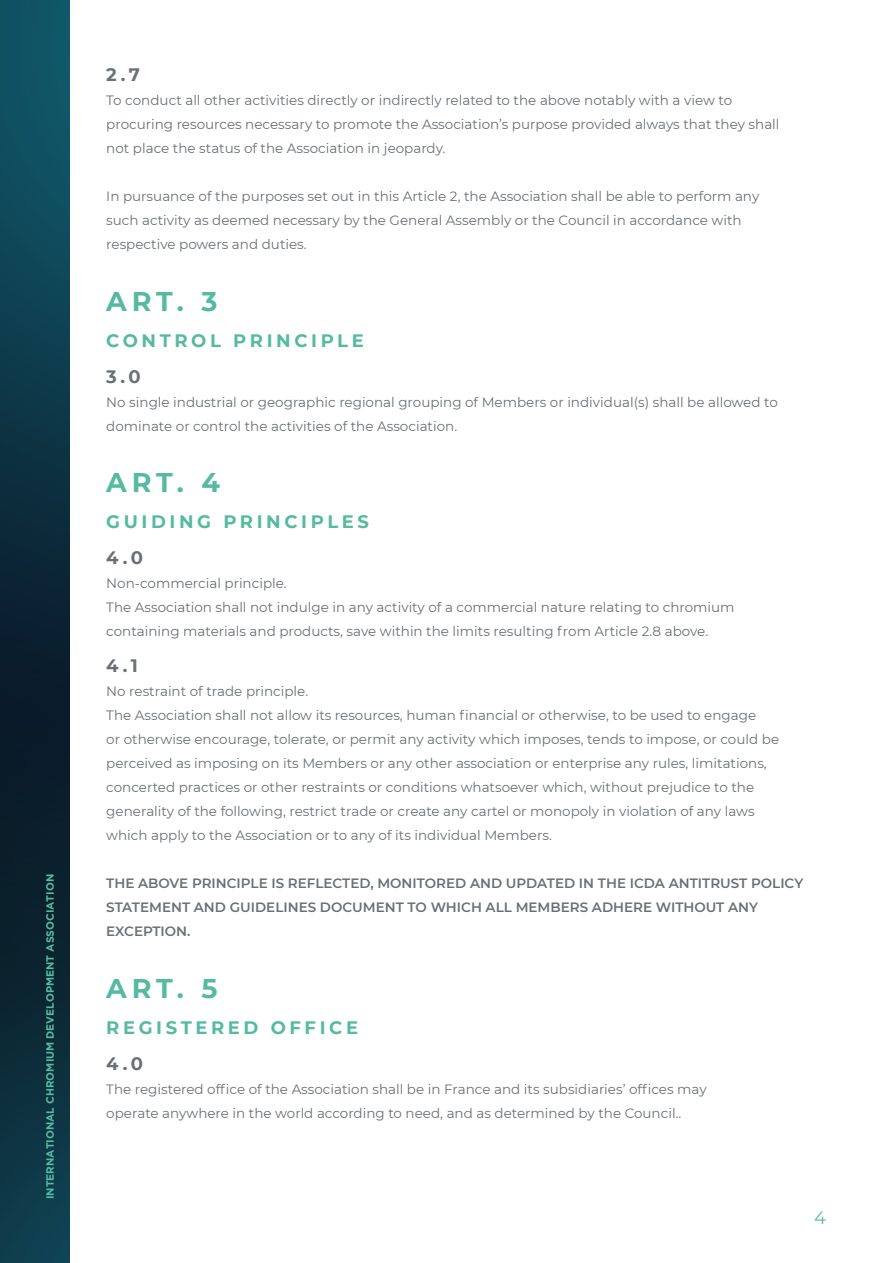
<style>
.page{position:relative;width:893px;height:1263px;background:#fff}
.page>*{position:absolute;margin:0;border:0;box-sizing:border-box;transform-origin:0 0}
.t1{font:700 27px "Montserrat";letter-spacing:.175em;color:#56baa2}
.t2{font:700 18px "Montserrat";letter-spacing:.2em;color:#55baa2}
.t3{font:700 18px "Montserrat";color:#6b7074}
.t4{font:18px "Montserrat";color:#56baa2}
.t5{font:13.5px/24px "Montserrat";color:#6b7074}
.t6{font:600 13.5px/24px "Montserrat";color:#6b7074}
.t7{font:700 10.5px "Gotham";color:#56baa2}
</style>
<div class="page">
<svg style="left:0;top:0;width:69px;height:1263px;background:#0c3342"></svg>
<p class="t7" style="left:44px;top:1199px;width:327px;rotate:-90deg">INTERNATIONAL CHROMIUM DEVELOPMENT ASSOCIATION</p>
<h2 class="t3" style="left:106px;top:62px;width:35px">2.7</h2>
<p class="t5" style="left:106px;top:88px;width:675px">To conduct all other activities directly or indirectly related to the above notably with a view to procuring resources necessary to promote the Association’s purpose provided always that they shall not place the status of the Association in jeopardy.</p>
<p class="t5" style="left:106px;top:184px;width:654px">In pursuance of the purposes set out in this Article 2, the Association shall be able to perform any such activity as deemed necessary by the General Assembly or the Council in accordance with respective powers and duties.</p>
<h1 class="t1" style="left:106px;top:282px;width:113px">ART. 3</h1>
<h2 class="t2" style="left:106px;top:327px;width:259px">CONTROL PRINCIPLE</h2>
<h2 class="t3" style="left:106px;top:363px;width:36px">3.0</h2>
<p class="t5" style="left:106px;top:389px;width:673px">No single industrial or geographic regional grouping of Members or individual(s) shall be allowed to dominate or control the activities of the Association.</p>
<h1 class="t1" style="left:106px;top:463px;width:115px">ART. 4</h1>
<h2 class="t2" style="left:106px;top:509px;width:264px">GUIDING PRINCIPLES</h2>
<h2 class="t3" style="left:106px;top:545px;width:38px">4.0</h2>
<p class="t5" style="left:106px;top:571px;width:630px">Non-commercial principle.<br>The Association shall not indulge in any activity of a commercial nature relating to chromium containing materials and products, save within the limits resulting from Article 2.8 above.</p>
<h2 class="t3" style="left:106px;top:653px;width:33px">4.1</h2>
<p class="t5" style="left:106px;top:679px;width:674px">No restraint of trade principle.<br>The Association shall not allow its resources, human financial or otherwise, to be used to engage<br>or otherwise encourage, tolerate, or permit any activity which imposes, tends to impose, or could be perceived as imposing on its Members or any other association or enterprise any rules, limitations, concerted practices or other restraints or conditions whatsoever which, without prejudice to the generality of the following, restrict trade or create any cartel or monopoly in violation of any laws which apply to the Association or to any of its individual Members.</p>
<p class="t6" style="left:106px;top:871px;width:698px">THE ABOVE PRINCIPLE IS REFLECTED, MONITORED AND UPDATED IN THE ICDA ANTITRUST POLICY<br>STATEMENT AND GUIDELINES DOCUMENT TO WHICH ALL MEMBERS ADHERE WITHOUT ANY<br>EXCEPTION.</p>
<h1 class="t1" style="left:106px;top:969px;width:113px">ART. 5</h1>
<h2 class="t2" style="left:106px;top:1014px;width:253px">REGISTERED OFFICE</h2>
<h2 class="t3" style="left:106px;top:1050px;width:38px">4.0</h2>
<p class="t5" style="left:106px;top:1076px;width:602px">The registered office of the Association shall be in France and its subsidiaries’ offices may operate anywhere in the world according to need, and as determined by the Council..</p>
<h2 class="t4" style="left:814px;top:1205px;width:13px">4</h2>
</div>
